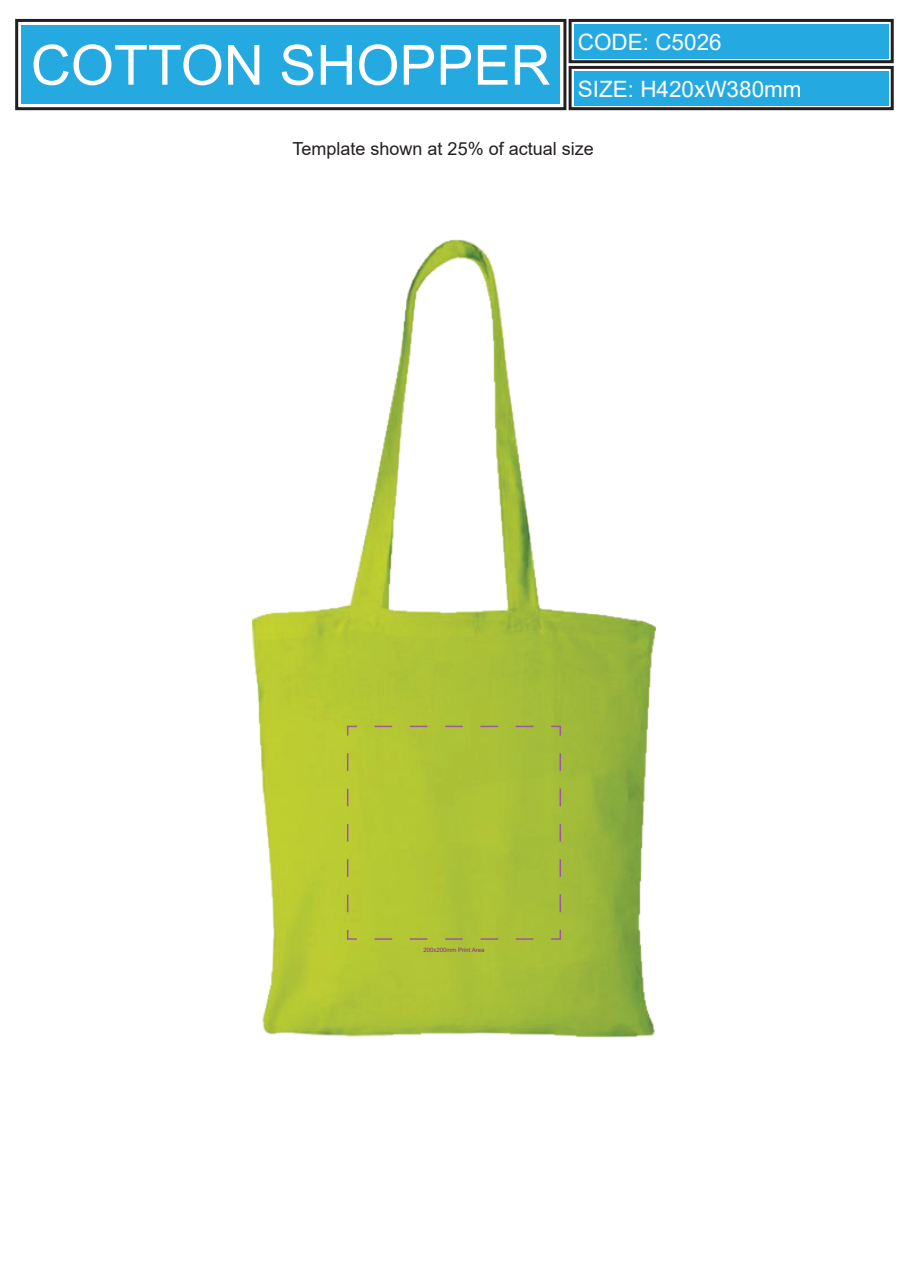
<style>
.page{position:relative;width:908px;height:1278px;background:#fff}
.page>*{position:absolute;margin:0;border:0;box-sizing:border-box;transform-origin:0 0}
.t1{font:55.5px "Arial";color:#fff}
.t2{font:22.5px/47px "Arial";color:#fff}
.t3{font:18px "Arial";color:#231f20}
.t4{font:6px "Arial";color:#90268f}
</style>
<div class="page">
<div style="left:21px;top:25px;width:539px;height:79px;background:#24aae1"></div>
<div style="left:15px;top:19px;width:551px;height:91px;border:3px solid #231f20"></div>
<div style="left:574px;top:24px;width:314px;height:34px;background:#24aae1"></div>
<div style="left:569px;top:19px;width:325px;height:44px;border:3px solid #231f20"></div>
<div style="left:574px;top:71px;width:314px;height:34px;background:#24aae1"></div>
<div style="left:569px;top:66px;width:325px;height:44px;border:3px solid #231f20"></div>
<img style="left:252px;top:240px;width:404px;height:798px">
<svg style="left:550px;top:928px;width:12px;height:12px"></svg>
<svg style="left:366px;top:938px;width:167px;height:2px"></svg>
<svg style="left:346px;top:928px;width:12px;height:12px"></svg>
<svg style="left:347px;top:744px;width:1px;height:168px"></svg>
<svg style="left:346px;top:725px;width:12px;height:12px"></svg>
<svg style="left:374px;top:726px;width:168px;height:1px"></svg>
<svg style="left:550px;top:725px;width:12px;height:12px"></svg>
<svg style="left:560px;top:753px;width:1px;height:168px"></svg>
<h1 class="t1" style="left:31px;top:27px;width:521px">COTTON SHOPPER</h1>
<p class="t2" style="left:578px;top:18px;width:225px">CODE: C5026<br>SIZE: H420xW380mm</p>
<p class="t3" style="left:293px;top:137px;width:303px">Template shown at 25% of actual size</p>
<p class="t4" style="left:423px;top:946px;width:63px">200x200mm Print Area</p>
</div>
